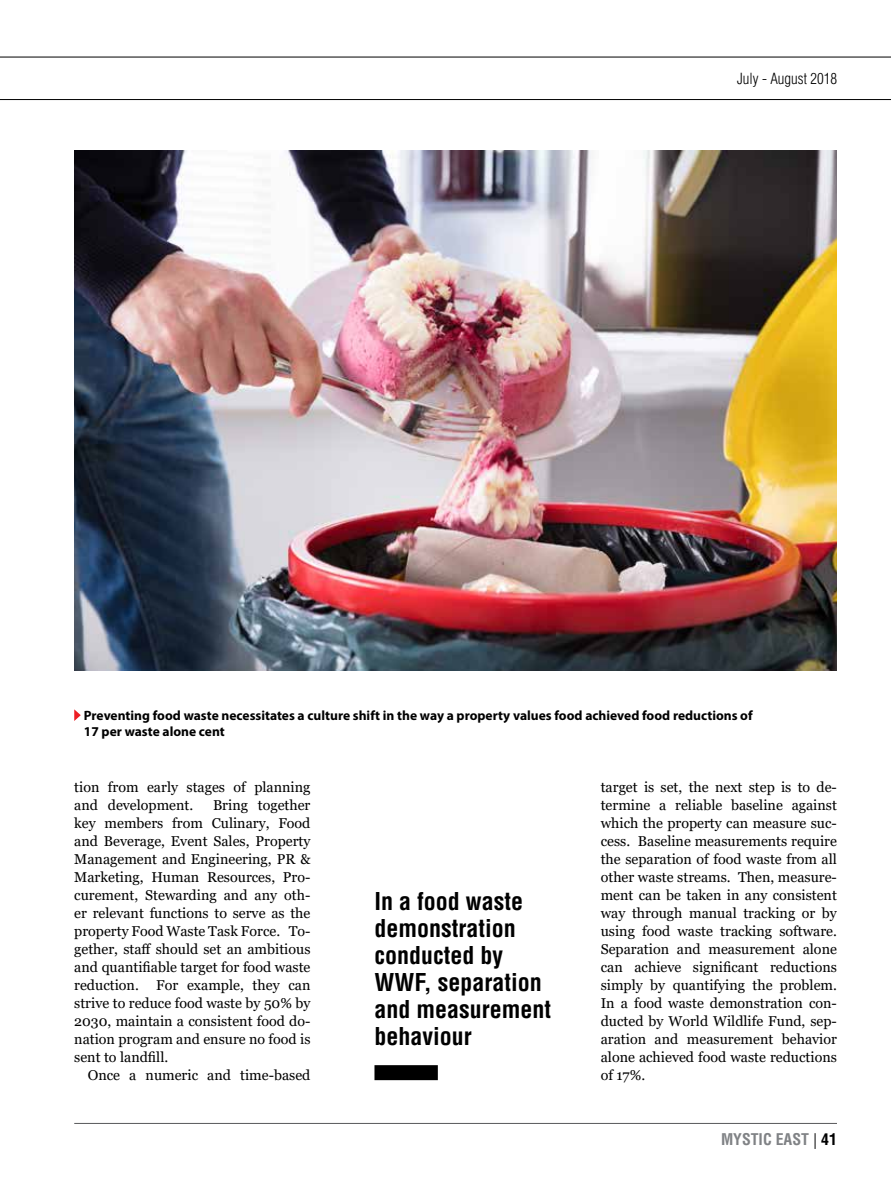
<style>
.page{position:relative;width:891px;height:1188px;background:#fff}
.page>*{position:absolute;margin:0;border:0;box-sizing:border-box;transform-origin:0 0}
.t1{font:700 condensed 24px/27px "Helvetica LT Std";color:#000}
.t2{font:700 condensed 15.75px "Helvetica LT Std";color:#808285}
.t3{font:300 condensed 15px "Helvetica LT Std";color:#000}
.t4{font:14.25px/18px "Georgia";color:#000;text-align:justify}
.t5{font:700 13.5px/16.2px "Myriad Pro";color:#000}
.s1{font-weight:300;font-stretch:normal;color:#000}
.s2{color:#000}
</style>
<div class="page">
<hr style="left:74px;top:1123px;width:763px;height:1px;background:#58595b">
<hr style="left:0;top:57px;width:891px;height:1px;background:#000">
<hr style="left:0;top:99px;width:891px;height:1px;background:#000">
<img style="left:74px;top:151px;width:763px;height:519px">
<svg style="left:74px;top:709px;width:7px;height:12px"></svg>
<div style="left:374px;top:1065px;width:64px;height:15px;background:#000"></div>
<p class="t3" style="left:737px;top:69px;width:101px">July - August 2018</p>
<p class="t5" style="left:84px;top:707px;width:670px">Preventing food waste necessitates a culture shift in the way a property values food achieved food reductions of<br>17 per waste alone cent</p>
<p class="t4" style="left:74px;top:778px;width:238px">tion from early stages of planning and development.</p>
<p class="t4" style="left:74px;top:796px;width:238px;text-indent:139px">Bring together key members from Culinary, Food and Beverage, Event Sales, Property Management and Engineering, PR &amp; Marketing, Human Resources, Pro&shy;curement, Stewarding and any oth&shy;er relevant functions to serve as the property Food Waste Task Force. To&shy;gether, staff should set an ambitious and quantifiable target for food waste reduction. For example, they can strive to reduce food waste by 50% by 2030, maintain a consistent food do&shy;nation program and ensure no food is sent to landfill.</p>
<p class="t4" style="left:88px;top:1066px;width:224px">Once a numeric and time-based</p>
<h1 class="t1" style="left:374px;top:887px;width:178px">In a food waste demonstration conducted by<br>WWF, separation and measurement behaviour</h1>
<p class="t4" style="left:601px;top:778px;width:238px">target is set, the next step is to de&shy;termine a reliable baseline against which the property can measure suc&shy;cess. Baseline measurements require the separation of food waste from all other waste streams. Then, measure&shy;ment can be taken in any consistent way through manual tracking or by using food waste tracking software.<br>Separation and measurement alone can achieve significant reductions simply by quantifying the problem.<br>In a food waste demonstration con&shy;ducted by World Wildlife Fund, sep&shy;aration and measurement behavior alone achieved food waste reductions of 17%.</p>
<p class="t2" style="left:721px;top:1130px;width:117px">MYSTIC EAST <span class="s1">|</span> <span class="s2">41</span></p>
</div>
